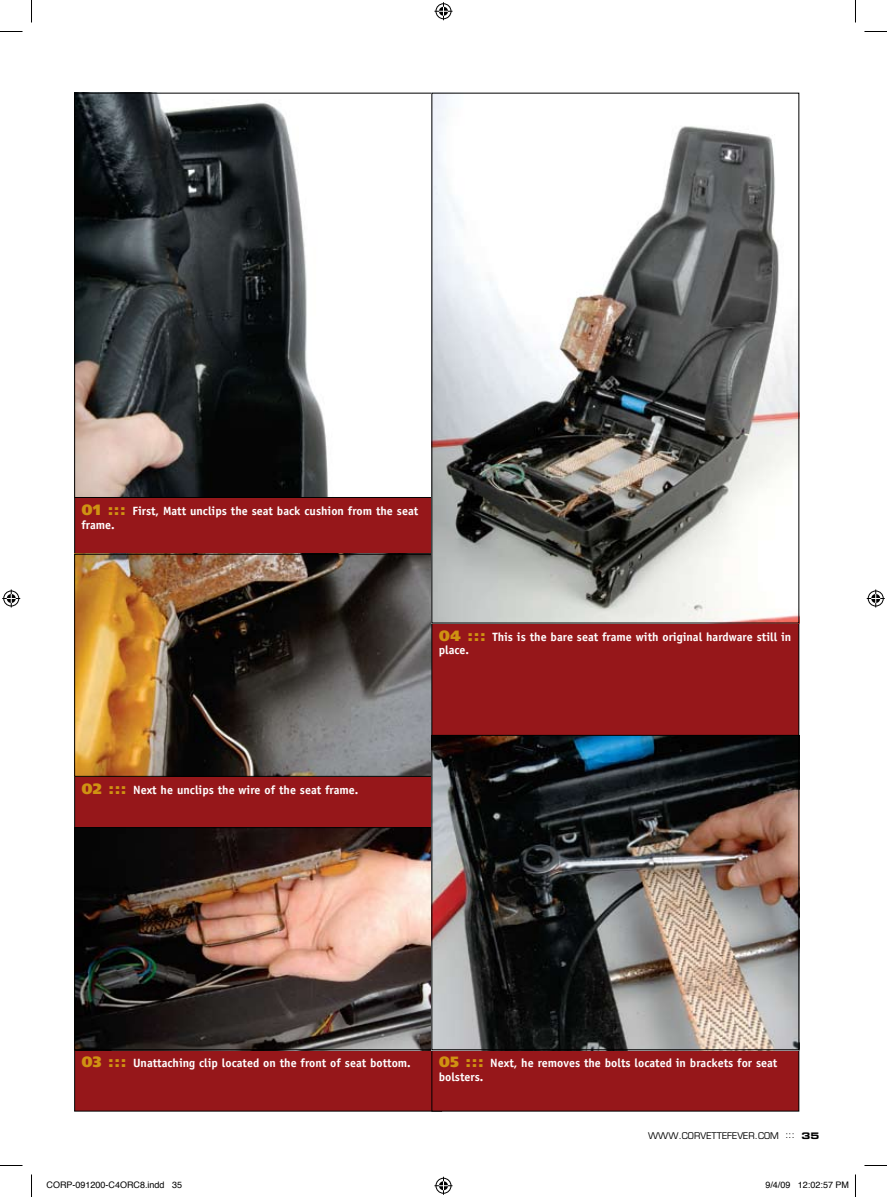
<style>
.page{position:relative;width:887px;height:1197px;background:#fff}
.page>*{position:absolute;margin:0;border:0;box-sizing:border-box;transform-origin:0 0}
.t1{font:700 12px/13.5px "Officina Sans Std";color:#fff}
.t2{font:9px "Helvetica";color:#000}
.t3{font:9px "Eurostile LT Std";letter-spacing:.01em;color:#000}
.s1{font-family:"Humanist 777 BT Extra Black B";font-weight:400;font-size:15px;color:#cf9212}
.s2{font-family:"Eurostile LT Std Bold Ex 2"}
</style>
<div class="page">
<div style="left:75px;top:93px;width:366px;height:504px;background:#96171a"></div>
<img style="left:76px;top:95px;width:355px;height:401px">
<div style="left:75px;top:554px;width:366px;height:284px;background:#96171a"></div>
<img style="left:76px;top:556px;width:355px;height:219px">
<div style="left:74px;top:554px;width:368px;height:223px;border:1px solid #000"></div>
<div style="left:75px;top:828px;width:366px;height:283px;background:#96171a"></div>
<img style="left:76px;top:829px;width:355px;height:219px">
<div style="left:74px;top:827px;width:368px;height:223px;border:1px solid #000"></div>
<div style="left:432px;top:93px;width:366px;height:676px;background:#96171a"></div>
<img style="left:433px;top:95px;width:364px;height:526px">
<div style="left:432px;top:828px;width:366px;height:283px;background:#96171a"></div>
<img style="left:433px;top:737px;width:364px;height:311px">
<div style="left:431px;top:735px;width:368px;height:315px;border:1px solid #000"></div>
<svg style="left:0;top:31px;width:22px;height:1px"></svg>
<svg style="left:864px;top:31px;width:22px;height:1px"></svg>
<svg style="left:0;top:1165px;width:22px;height:1px"></svg>
<svg style="left:864px;top:1165px;width:22px;height:1px"></svg>
<svg style="left:31px;top:0;width:1px;height:22px"></svg>
<svg style="left:31px;top:1174px;width:1px;height:23px"></svg>
<svg style="left:855px;top:0;width:1px;height:22px"></svg>
<svg style="left:855px;top:1174px;width:1px;height:23px"></svg>
<svg style="left:434px;top:2px;width:18px;height:18px"></svg>
<svg style="left:434px;top:1177px;width:18px;height:18px"></svg>
<svg style="left:2px;top:590px;width:18px;height:18px"></svg>
<svg style="left:866px;top:590px;width:18px;height:18px"></svg>
<p class="t1" style="left:81px;top:504px;width:338px"><span class="s1">01 :::</span> First, Matt unclips the seat back cushion from the seat frame.</p>
<p class="t1" style="left:438px;top:630px;width:354px"><span class="s1">04 :::</span> This is the bare seat frame with original hardware still in place.</p>
<p class="t1" style="left:81px;top:783px;width:278px"><span class="s1">02 :::</span> Next he unclips the wire of the seat frame.</p>
<p class="t1" style="left:81px;top:1056px;width:331px"><span class="s1">03 :::</span> Unattaching clip located on the front of seat bottom.</p>
<p class="t1" style="left:438px;top:1056px;width:340px"><span class="s1">05 :::</span> Next, he removes the bolts located in brackets for seat bolsters.</p>
<p class="t3" style="left:648px;top:1130px;width:173px">WWW.CORVETTEFEVER.COM ::: <span class="s2">35</span></p>
<p class="t2" style="left:46px;top:1177px;width:137px">CORP-091200-C4ORC8.indd 35</p>
<p class="t2" style="left:765px;top:1177px;width:85px">9/4/09 12:02:57 PM</p>
</div>
